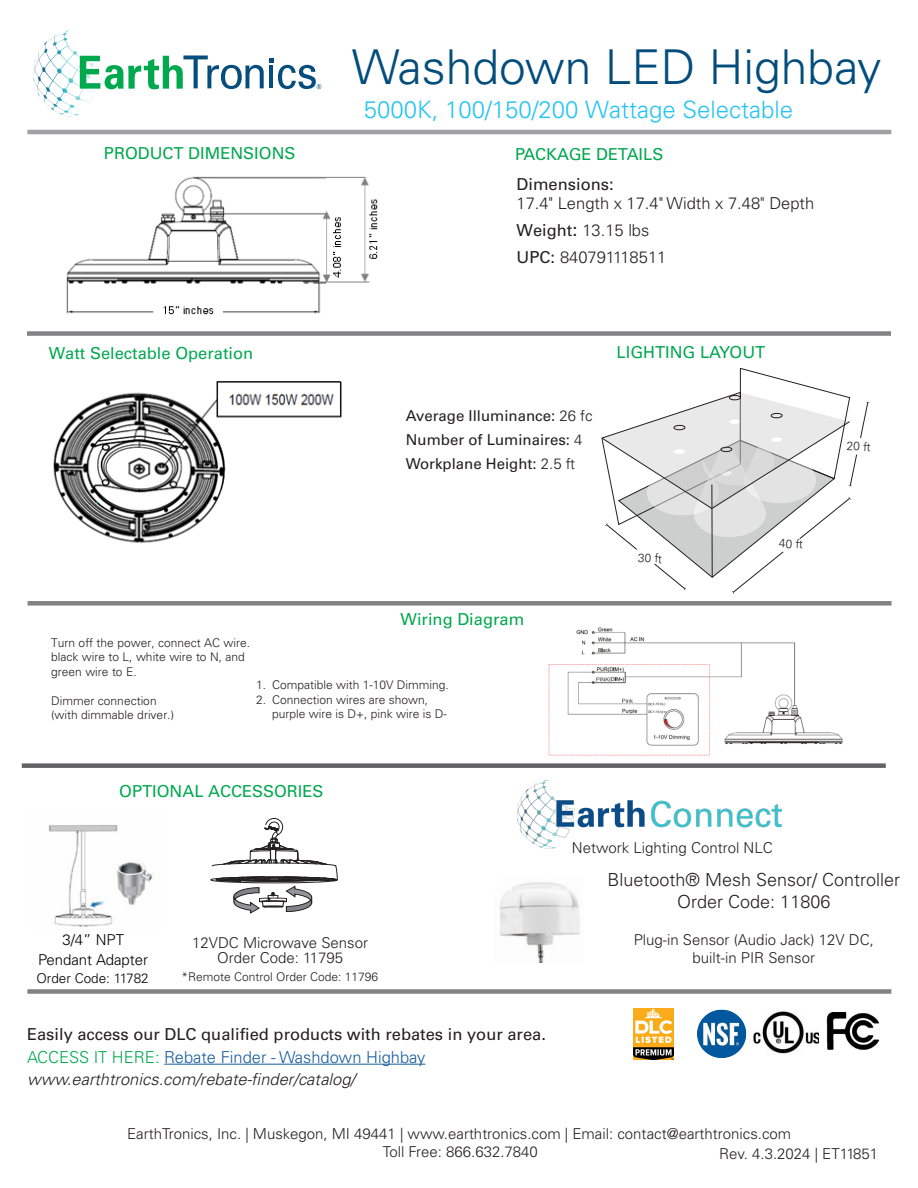
<style>
.page{position:relative;width:918px;height:1188px;background:#fff}
.page>*{position:absolute;margin:0;border:0;box-sizing:border-box;transform-origin:0 0}
.t1{font:300 48px "Univers LT Std";color:#034d7c}
.t2{font:300 24px "Univers LT Std";color:#27c3f3}
.t3{font:300 18px/21.6px "Univers LT Std";color:#231f20;text-align:center}
.t4{font:16.5px/30.2px "Univers LT Std";color:#00a84e}
.t5{font:300 16.5px/27px "Univers LT Std";color:#231f20}
.t6{font:16.5px "Univers LT Std";color:#231f20}
.t7{font:italic 300 16.5px "Univers LT Std";color:#231f20}
.t8{font:300 16.5px "Univers LT Std";color:#175d9e}
.t9{font:300 15px/18px "Univers LT Std";color:#231f20;text-align:center}
.t10{font:15px "Univers LT Std";color:#231f20}
.t11{font:300 15px/19.4px "Univers LT Std";color:#000;text-align:center}
.t12{font:300 13.5px "Univers LT Std";color:#000}
.t13{font:300 12px/14.4px "Univers LT Std";color:#221e1f}
.t14{font:300 12px "Univers LT Std";color:#231f20}
.s1{color:#231f20}
.s2{font-weight:400}
.s3{font-weight:400;font-size:18px}
.s4{font-weight:300}
.s5{color:#00a84e}
</style>
<div class="page">
<svg style="left:34px;top:31px;width:34px;height:46px"></svg>
<svg style="left:80px;top:55px;width:241px;height:34px"></svg>
<hr style="left:27px;top:130px;width:864px;height:4px;background:#a1a0a2">
<div style="left:27px;top:989px;width:864px;height:5px;background:#828284"></div>
<div style="left:28px;top:601px;width:864px;height:5px;background:#828284"></div>
<div style="left:27px;top:331px;width:864px;height:5px;background:#828284"></div>
<img style="left:826px;top:1012px;width:54px;height:38px">
<img style="left:753px;top:1011px;width:65px;height:43px">
<hr style="left:164px;top:1064px;width:261px;height:1px;background:#175d9e">
<img style="left:697px;top:1009px;width:50px;height:49px">
<svg style="left:601px;top:368px;width:268px;height:226px"></svg>
<img style="left:66px;top:176px;width:312px;height:139px">
<img style="left:53px;top:381px;width:289px;height:162px">
<img style="left:548px;top:627px;width:295px;height:129px">
<img style="left:633px;top:1008px;width:40px;height:52px">
<img style="left:48px;top:822px;width:106px;height:105px">
<div style="left:22px;top:763px;width:864px;height:5px;background:#636366"></div>
<img style="left:499px;top:882px;width:81px;height:80px">
<img style="left:518px;top:780px;width:264px;height:68px">
<svg style="left:211px;top:818px;width:127px;height:96px"></svg>
<p class="t4" style="left:104px;top:139px;width:193px">PRODUCT DIMENSIONS</p>
<p class="t4" style="left:49px;top:338px;width:206px">Watt Selectable Operation</p>
<p class="t1" style="left:352px;top:38px;width:531px">Washdown LED Highbay</p>
<p class="t2" style="left:364px;top:95px;width:431px">5000K, 100/150/200 Wattage Selectable</p>
<p class="t4" style="left:515px;top:139px;width:150px">PACKAGE DETAILS<br><span class="s1">Dimensions:</span></p>
<p class="t5" style="left:517px;top:190px;width:299px">17.4" Length x 17.4" Width x 7.48" Depth<br><span class="s2">Weight</span><span class="s3">:</span> 13.15 lbs<br><span class="s2">UPC:</span> 840791118511</p>
<p class="t10" style="left:406px;top:407px;width:188px">Average Illuminance: <span class="s4">26 fc</span></p>
<p class="t10" style="left:406px;top:431px;width:178px">Number of Luminaires: <span class="s4">4</span></p>
<p class="t10" style="left:406px;top:455px;width:171px">Workplane Height: <span class="s4">2.5 ft</span></p>
<p class="t4" style="left:617px;top:338px;width:150px">LIGHTING LAYOUT</p>
<p class="t4" style="left:401px;top:604px;width:125px">Wiring Diagram</p>
<p class="t14" style="left:638px;top:550px;width:26px;rotate:3deg">30 ft</p>
<p class="t14" style="left:779px;top:536px;width:26px;rotate:3deg">40 ft</p>
<p class="t14" style="left:847px;top:438px;width:26px;rotate:3deg">20 ft</p>
<p class="t13" style="left:51px;top:636px;width:200px">Turn off the power, connect AC wire. black wire to L, white wire to N, and green wire to E.</p>
<p class="t13" style="left:51px;top:693px;width:124px">Dimmer connection (with dimmable driver.)</p>
<p class="t13" style="left:256px;top:678px;width:194px">1. Compatible with 1-10V Dimming.</p>
<p class="t13" style="left:272px;top:692px;width:176px;text-indent:-16px">2. Connection wires are shown, purple wire is D+, pink wire is D-</p>
<p class="t4" style="left:119px;top:776px;width:206px">OPTIONAL ACCESSORIES</p>
<p class="t11" style="left:38px;top:930px;width:112px">3/4” NPT<br>Pendant Adapter</p>
<p class="t12" style="left:36px;top:970px;width:114px">Order Code: 11782</p>
<p class="t9" style="left:192px;top:936px;width:177px;line-height:15px">12VDC Microwave Sensor<br>Order Code: 11795</p>
<p class="t14" style="left:182px;top:970px;width:198px">*Remote Control Order Code: 11796</p>
<p class="t9" style="left:572px;top:839px;width:202px">Network Lighting Control NLC</p>
<p class="t3" style="left:608px;top:869px;width:294px">Bluetooth® Mesh Sensor/ Controller<br>Order Code: 11806</p>
<p class="t9" style="left:634px;top:931px;width:242px">Plug-in Sensor (Audio Jack) 12V DC, built-in PIR Sensor</p>
<p class="t6" style="left:27px;top:1025px;width:520px">Easily access our DLC qualified products with rebates in your area.</p>
<p class="t8" style="left:27px;top:1047px;width:400px"><span class="s5">ACCESS IT HERE:</span> Rebate Finder - Washdown Highbay</p>
<p class="t7" style="left:27px;top:1069px;width:330px">www.earthtronics.com/rebate-finder/catalog/</p>
<p class="t9" style="left:127px;top:1124px;width:666px">EarthTronics, Inc. | Muskegon, MI 49441 | www.earthtronics.com | Email: contact@earthtronics.com</p>
<p class="t9" style="left:383px;top:1142px;width:157px">Toll Free: 866.632.7840</p>
<p class="t9" style="left:719px;top:1145px;width:160px">Rev. 4.3.2024 | ET11851</p>
</div>
